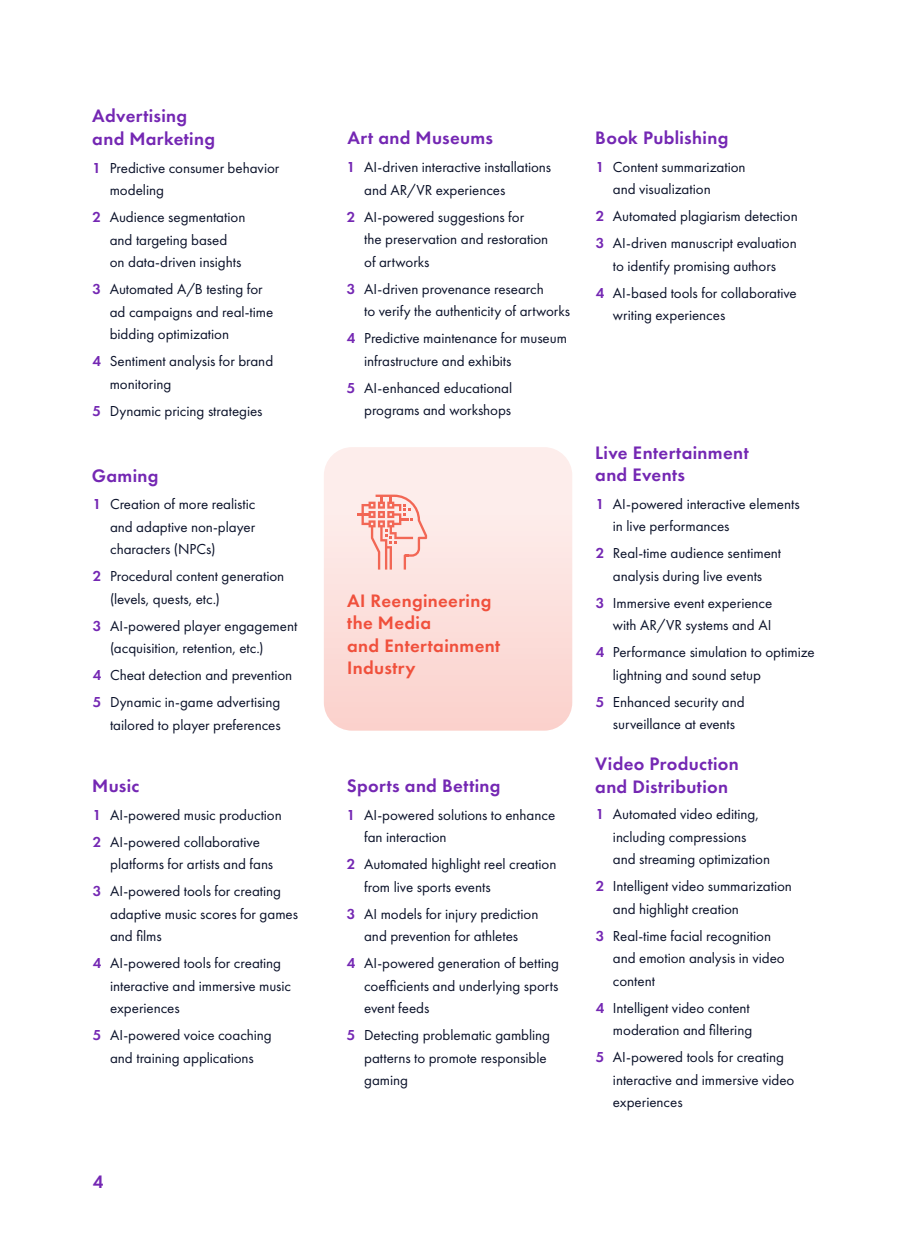
<style>
.page{position:relative;width:900px;height:1260px;background:#fff}
.page>*{position:absolute;margin:0;border:0;box-sizing:border-box;transform-origin:0 0}
.t1{font:600 18.75px/22.5px "DA Futura PT";letter-spacing:.02em;color:#7427b3}
.t2{font:600 18.75px/22.5px "DA Futura PT";letter-spacing:.02em;color:#f0503c}
.t3{font:15px/22.5px "DA Futura PT";letter-spacing:-.005em;color:#0a1129}
.s1{font-weight:600;color:#7427b3}
</style>
<div class="page">
<svg style="left:324px;top:447px;width:248px;height:284px;background:#fce1de"></svg>
<svg style="left:357px;top:495px;width:70px;height:75px;background:#f9c7c1"></svg>
<p class="t1" style="left:92px;top:105px;width:124px">Advertising and Marketing</p>
<p class="t3" style="left:110px;top:156px;width:171px;text-indent:-17px"><span class="s1">1</span> Predictive consumer behavior modeling</p>
<p class="t3" style="left:110px;top:206px;width:137px;text-indent:-17px"><span class="s1">2</span> Audience segmentation and targeting based on data-driven insights</p>
<p class="t3" style="left:110px;top:278px;width:165px;text-indent:-17px"><span class="s1">3</span> Automated A/B testing for ad campaigns and real-time bidding optimization</p>
<p class="t3" style="left:110px;top:350px;width:165px;text-indent:-17px"><span class="s1">4</span> Sentiment analysis for brand monitoring</p>
<p class="t3" style="left:93px;top:399px;width:172px"><span class="s1">5</span> Dynamic pricing strategies</p>
<p class="t1" style="left:92px;top:464px;width:68px">Gaming</p>
<p class="t3" style="left:110px;top:493px;width:147px;text-align:justify;text-indent:-17px"><span class="s1">1</span> Creation of more realistic and adaptive non-player characters (NPCs)</p>
<p class="t3" style="left:110px;top:565px;width:176px;text-indent:-17px"><span class="s1">2</span> Procedural content generation (levels, quests, etc.)</p>
<p class="t3" style="left:110px;top:615px;width:189px;text-indent:-17px"><span class="s1">3</span> AI-powered player engagement (acquisition, retention, etc.)</p>
<p class="t3" style="left:93px;top:662px;width:201px;line-height:27px"><span class="s1">4</span> Cheat detection and prevention<br><span class="s1">5</span> Dynamic in-game advertising</p>
<p class="t3" style="left:110px;top:714px;width:172px">tailored to player preferences</p>
<p class="t1" style="left:347px;top:126px;width:147px">Art and Museums</p>
<p class="t1" style="left:595px;top:126px;width:135px">Book Publishing</p>
<p class="t3" style="left:364px;top:156px;width:188px;text-indent:-17px"><span class="s1">1</span> AI-driven interactive installations and AR/VR experiences</p>
<p class="t3" style="left:364px;top:205px;width:186px;text-indent:-17px"><span class="s1">2</span> AI-powered suggestions for<br>the preservation and restoration of artworks</p>
<p class="t3" style="left:364px;top:277px;width:207px;text-indent:-17px"><span class="s1">3</span> AI-driven provenance research<br>to verify the authenticity of artworks</p>
<p class="t3" style="left:364px;top:327px;width:204px;text-indent:-17px"><span class="s1">4</span> Predictive maintenance for museum infrastructure and exhibits</p>
<p class="t3" style="left:347px;top:376px;width:167px;text-align:right"><span class="s1">5</span> AI-enhanced educational programs and workshops</p>
<p class="t2" style="left:347px;top:589px;width:155px">AI Reengineering the Media<br>and Entertainment<br>Industry</p>
<p class="t3" style="left:613px;top:155px;width:134px;text-indent:-17px"><span class="s1">1</span> Content summarization and visualization</p>
<p class="t3" style="left:596px;top:203px;width:204px;line-height:27px"><span class="s1">2</span> Automated plagiarism detection<br><span class="s1">3</span> AI-driven manuscript evaluation</p>
<p class="t3" style="left:596px;top:252px;width:203px;line-height:27px;text-align:center">to identify promising authors<br><span class="s1">4</span> AI-based tools for collaborative</p>
<p class="t3" style="left:613px;top:304px;width:114px">writing experiences</p>
<p class="t1" style="left:595px;top:441px;width:155px">Live Entertainment and Events</p>
<p class="t3" style="left:613px;top:492px;width:188px;text-indent:-17px"><span class="s1">1</span> AI-powered interactive elements in live performances</p>
<p class="t3" style="left:596px;top:542px;width:187px;text-align:center"><span class="s1">2</span> Real-time audience sentiment analysis during live events</p>
<p class="t3" style="left:596px;top:591px;width:178px;text-align:right"><span class="s1">3</span> Immersive event experience with AR/VR systems and AI</p>
<p class="t3" style="left:613px;top:641px;width:203px;text-indent:-17px"><span class="s1">4</span> Performance simulation to optimize lightning and sound setup</p>
<p class="t3" style="left:596px;top:690px;width:150px;text-align:center"><span class="s1">5</span> Enhanced security and surveillance at events</p>
<p class="t1" style="left:92px;top:774px;width:49px">Music</p>
<p class="t1" style="left:347px;top:774px;width:155px">Sports and Betting</p>
<p class="t3" style="left:93px;top:801px;width:191px;line-height:27px"><span class="s1">1</span> AI-powered music production<br><span class="s1">2</span> AI-powered collaborative</p>
<p class="t3" style="left:93px;top:850px;width:190px;line-height:27px;text-indent:17px">platforms for artists and fans<br><span class="s1">3</span> AI-powered tools for creating</p>
<p class="t3" style="left:110px;top:902px;width:189px">adaptive music scores for games and films</p>
<p class="t3" style="left:110px;top:952px;width:183px;text-indent:-17px"><span class="s1">4</span> AI-powered tools for creating interactive and immersive music experiences</p>
<p class="t3" style="left:93px;top:1024px;width:181px;text-align:center"><span class="s1">5</span> AI-powered voice coaching and training applications</p>
<p class="t1" style="left:93px;top:1170px;width:12px">4</p>
<p class="t3" style="left:364px;top:803px;width:193px;text-indent:-17px"><span class="s1">1</span> AI-powered solutions to enhance fan interaction</p>
<p class="t3" style="left:364px;top:853px;width:194px;text-indent:-17px"><span class="s1">2</span> Automated highlight reel creation from live sports events</p>
<p class="t3" style="left:347px;top:902px;width:193px;text-align:center"><span class="s1">3</span> AI models for injury prediction and prevention for athletes</p>
<p class="t3" style="left:364px;top:952px;width:196px;text-align:justify;text-indent:-17px"><span class="s1">4</span> AI-powered generation of betting coefficients and underlying sports event feeds</p>
<p class="t3" style="left:364px;top:1024px;width:188px;text-indent:-17px"><span class="s1">5</span> Detecting problematic gambling patterns to promote responsible gaming</p>
<p class="t1" style="left:595px;top:752px;width:145px">Video Production and Distribution</p>
<p class="t3" style="left:613px;top:803px;width:159px;text-indent:-17px"><span class="s1">1</span> Automated video editing, including compressions and streaming optimization</p>
<p class="t3" style="left:613px;top:875px;width:181px;text-indent:-17px"><span class="s1">2</span> Intelligent video summarization and highlight creation</p>
<p class="t3" style="left:613px;top:925px;width:173px;text-indent:-17px"><span class="s1">3</span> Real-time facial recognition and emotion analysis in video content</p>
<p class="t3" style="left:596px;top:997px;width:158px;text-align:right"><span class="s1">4</span> Intelligent video content moderation and filtering</p>
<p class="t3" style="left:613px;top:1046px;width:183px;text-indent:-17px"><span class="s1">5</span> AI-powered tools for creating interactive and immersive video experiences</p>
</div>
